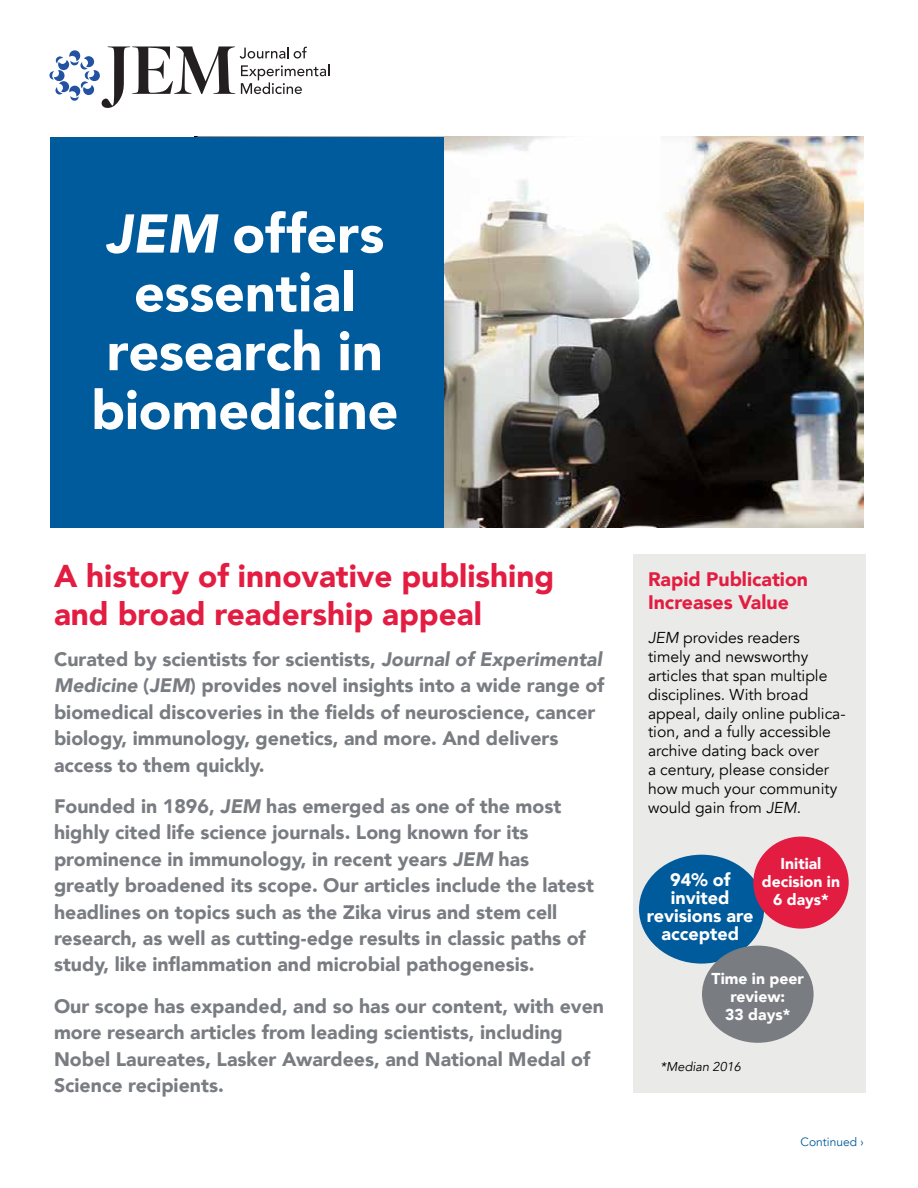
<style>
.page{position:relative;width:918px;height:1188px;background:#fff}
.page>*{position:absolute;margin:0;border:0;box-sizing:border-box;transform-origin:0 0}
.t1{font:900 54px/58.8px "Avenir";letter-spacing:-.005em;color:#fff;text-align:center}
.t2{font:900 31.5px/37.8px "Avenir";color:#e31d42}
.t3{font:900 19.5px/26.4px "Avenir";color:#797d82}
.t4{font:900 19.5px/23.4px "Avenir";color:#e31d42}
.t5{font:900 18px/18px "Avenir";color:#fff;text-align:center}
.t6{font:15.75px/18.9px "Avenir";color:#000}
.t7{font:900 15.75px/18px "Avenir";color:#fff;text-align:center}
.t8{font:italic 12.75px "Avenir";color:#000}
.t9{font:12px "Avenir";color:#005b9c}
.s1{font-style:italic}
</style>
<div class="page">
<div style="left:634px;top:554px;width:232px;height:539px;background:#eaeae8"></div>
<div style="left:639px;top:855px;width:125px;height:109px;background:#005b9c;border-radius:50%"></div>
<img style="left:443px;top:137px;width:421px;height:390px">
<div style="left:50px;top:137px;width:393px;height:390px;background:#005b9c"></div>
<svg style="left:49px;top:47px;width:281px;height:61px"></svg>
<div style="left:702px;top:946px;width:112px;height:97px;background:#797d82;border-radius:50%"></div>
<div style="left:753px;top:837px;width:96px;height:92px;background:#e31d42;border-radius:50%"></div>
<h1 class="t1" style="left:91px;top:203px;width:309px"><span class="s1">JEM</span> offers essential research in biomedicine</h1>
<h2 class="t2" style="left:54px;top:556px;width:502px">A history of innovative publishing and broad readership appeal</h2>
<p class="t3" style="left:54px;top:646px;width:552px">Curated by scientists for scientists, <span class="s1">Journal of Experimental Medicine</span> (<span class="s1">JEM</span>) provides novel insights into a wide range of biomedical discoveries in the fields of neuroscience, cancer biology, immunology, genetics, and more. And delivers access to them quickly.</p>
<p class="t3" style="left:54px;top:793px;width:542px">Founded in 1896, <span class="s1">JEM</span> has emerged as one of the most highly cited life science journals. Long known for its prominence in immunology, in recent years <span class="s1">JEM</span> has greatly broadened its scope. Our articles include the latest headlines on topics such as the Zika virus and stem cell research, as well as cutting-edge results in classic paths of study, like inflammation and microbial pathogenesis.</p>
<p class="t3" style="left:54px;top:992px;width:552px">Our scope has expanded, and so has our content, with even more research articles from leading scientists, including Nobel Laureates, Lasker Awardees, and National Medal of Science recipients.</p>
<p class="t4" style="left:648px;top:567px;width:162px">Rapid Publication<br>Increases Value</p>
<p class="t6" style="left:648px;top:628px;width:199px"><span class="s1">JEM</span> provides readers timely and newsworthy articles that span multiple disciplines. With broad appeal, daily online publica&shy;tion, and a fully accessible archive dating back over<br>a century, please consider how much your community would gain from <span class="s1">JEM</span>.</p>
<p class="t5" style="left:647px;top:870px;width:108px">94% of invited revisions are accepted</p>
<p class="t7" style="left:762px;top:854px;width:80px">Initial decision in<br>6 days*</p>
<p class="t7" style="left:712px;top:969px;width:94px">Time in peer review:<br>33 days*</p>
<p class="t8" style="left:661px;top:1059px;width:82px">*Median 2016</p>
<p class="t9" style="left:801px;top:1135px;width:65px">Continued ›</p>
</div>
